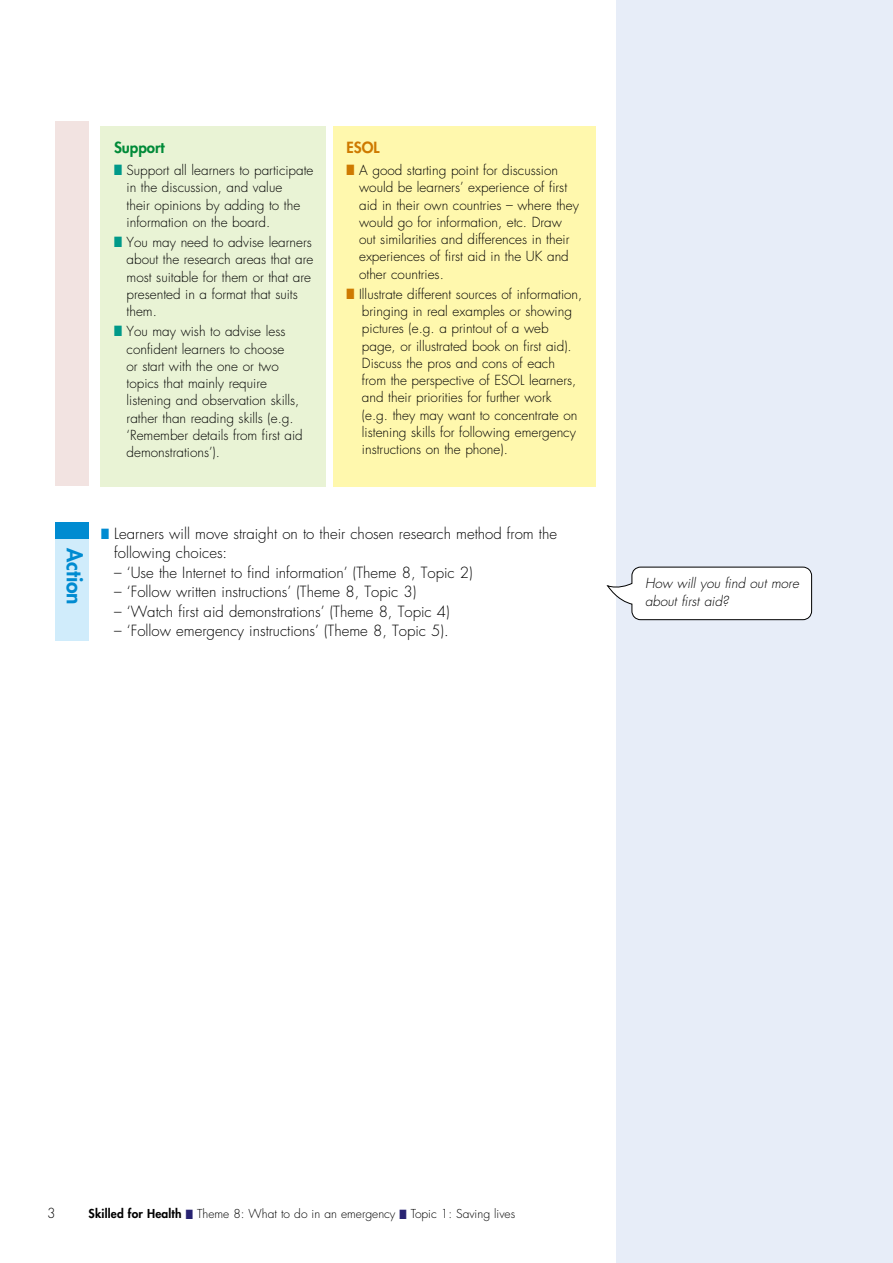
<style>
.page{position:relative;width:893px;height:1263px;background:#fff}
.page>*{position:absolute;margin:0;border:0;box-sizing:border-box;transform-origin:0 0}
.t1{font:800 21px "Futura Std";color:#008bd1}
.t2{font:300 15px/19.5px "Futura Std";color:#000}
.t3{font:800 15px "Futura Std";color:#008a38}
.t4{font:800 15px "Futura Std";color:#ce7a00}
.t5{font:300 13.5px/17.2px "Futura Std";color:#000}
.t6{font:italic 300 13.5px/18px "Futura Std";color:#000}
.t7{font:300 12px "Futura Std";color:#000}
.s1{color:#009989}
.s2{color:#ce7a00}
.s3{color:#008bd1}
.s4{font-weight:800}
.s5{color:#282372}
</style>
<div class="page">
<div style="left:617px;top:0;width:276px;height:1263px;background:#e7edf8"></div>
<div style="left:333px;top:126px;width:263px;height:360px;background:#fff8ad"></div>
<div style="left:100px;top:126px;width:226px;height:360px;background:#e9f3d5"></div>
<div style="left:56px;top:122px;width:32px;height:364px;background:#f2e3e1"></div>
<div style="left:56px;top:522px;width:33px;height:119px;background:#d0ecfb"></div>
<div style="left:56px;top:522px;width:33px;height:17px;background:#008bd1"></div>
<svg style="left:606px;top:566px;width:206px;height:54px;background:#f3f4f4"></svg>
<p class="t3" style="left:114px;top:138px;width:52px">Support</p>
<p class="t5" style="left:127px;top:162px;width:188px;text-indent:-13px"><span class="s1">■</span> Support all learners to participate in the discussion, and value<br>their opinions by adding to the information on the board.</p>
<p class="t5" style="left:127px;top:234px;width:188px;text-indent:-13px"><span class="s1">■</span> You may need to advise learners about the research areas that are most suitable for them or that are presented in a format that suits them.</p>
<p class="t5" style="left:127px;top:323px;width:178px;text-indent:-13px"><span class="s1">■</span> You may wish to advise less confident learners to choose<br>or start with the one or two topics that mainly require listening and observation skills, rather than reading skills (e.g. ‘Remember details from first aid demonstrations’).</p>
<p class="t4" style="left:346px;top:138px;width:34px">ESOL</p>
<p class="t5" style="left:359px;top:162px;width:221px;text-indent:-13px"><span class="s2">■</span> A good starting point for discussion would be learners’ experience of first aid in their own countries – where they would go for information, etc. Draw out similarities and differences in their experiences of first aid in the UK and other countries.</p>
<p class="t5" style="left:362px;top:286px;width:222px;text-indent:-15px"><span class="s2">■</span> Illustrate different sources of information, bringing in real examples or showing pictures (e.g. a printout of a web page, or illustrated book on first aid).<br>Discuss the pros and cons of each from the perspective of ESOL learners, and their priorities for further work<br>(e.g. they may want to concentrate on listening skills for following emergency instructions on the phone).</p>
<h1 class="t1" style="left:88px;top:548px;width:58px;rotate:90deg">Action</h1>
<p class="t2" style="left:114px;top:524px;width:444px;text-indent:-13px"><span class="s3">■</span> Learners will move straight on to their chosen research method from the following choices:</p>
<p class="t2" style="left:114px;top:563px;width:360px">– ‘Use the Internet to find information’ (Theme 8, Topic 2)</p>
<p class="t2" style="left:114px;top:582px;width:304px">– ‘Follow written instructions’ (Theme 8, Topic 3)</p>
<p class="t2" style="left:114px;top:602px;width:337px">– ‘Watch first aid demonstrations’ (Theme 8, Topic 4)</p>
<p class="t2" style="left:114px;top:621px;width:336px">– ‘Follow emergency instructions’ (Theme 8, Topic 5).</p>
<p class="t6" style="left:645px;top:575px;width:155px">How will you find out more about first aid?</p>
<p class="t5" style="left:47px;top:1204px;width:10px">3</p>
<p class="t7" style="left:89px;top:1206px;width:428px"><span class="s4">Skilled for Health</span> <span class="s5">■</span> Theme 8: What to do in an emergency <span class="s5">■</span> Topic 1: Saving lives</p>
</div>
